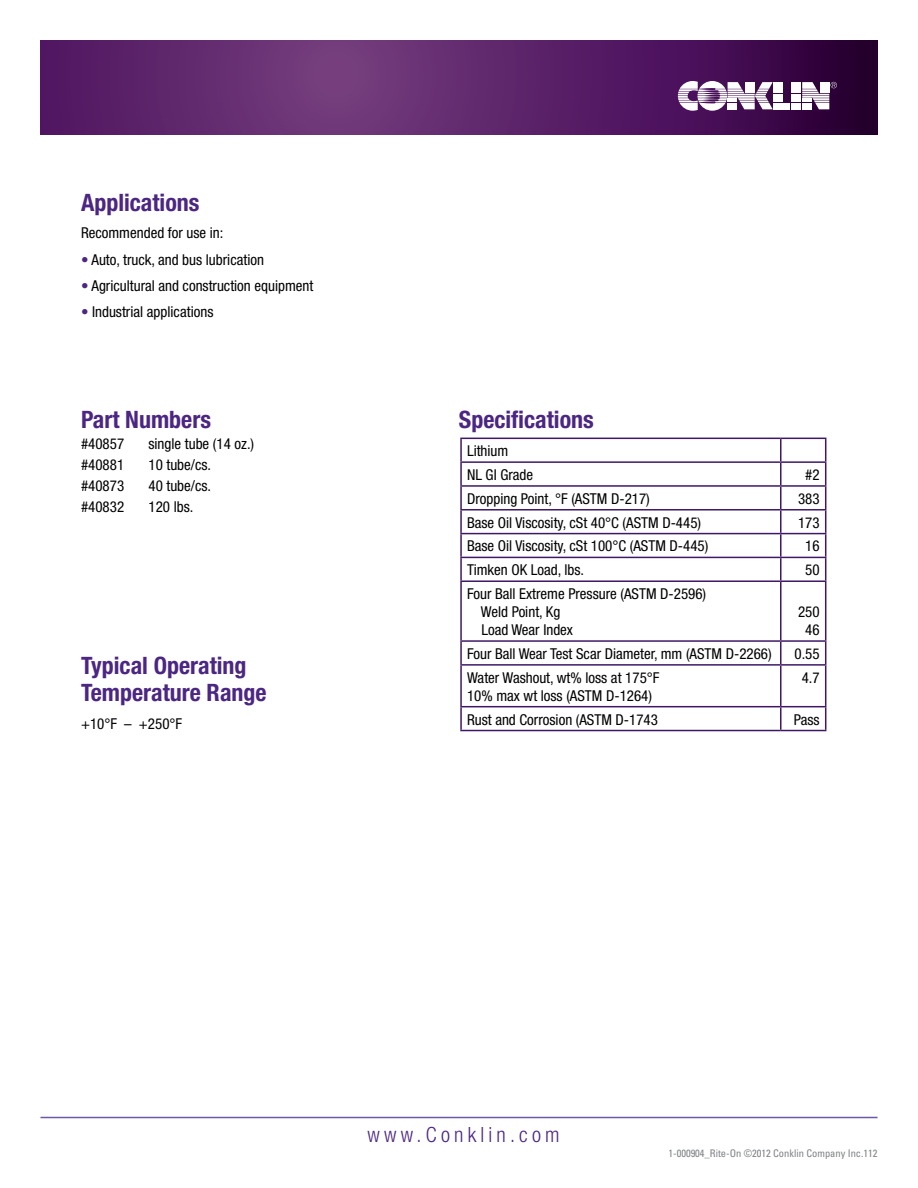
<style>
.page{position:relative;width:918px;height:1188px;background:#fff}
.page>*{position:absolute;margin:0;border:0;box-sizing:border-box;transform-origin:0 0}
.t1{font:700 condensed 24px/27px "Helvetica Neue";color:#4b2682}
.t2{font:300 condensed 21px "Helvetica Neue";letter-spacing:.2em;color:#4b2682}
.t3{font:condensed 15px/18px "Helvetica Neue";color:#000}
.t4{font:condensed 10.5px "Univers";color:#808285}
.s1{color:#4b2682}
</style>
<div class="page">
<svg style="left:40px;top:40px;width:838px;height:95px;background:#582164"></svg>
<hr style="left:40px;top:1117px;width:838px;height:1px;background:#6f57a5">
<hr style="left:460px;top:438px;width:321px;height:1px;background:#3e1865">
<hr style="left:460px;top:439px;width:2px;height:22px;background:#3e1865">
<hr style="left:781px;top:438px;width:45px;height:1px;background:#3e1865">
<hr style="left:780px;top:439px;width:2px;height:22px;background:#3e1865">
<hr style="left:460px;top:461px;width:321px;height:2px;background:#3e1865">
<hr style="left:460px;top:463px;width:2px;height:22px;background:#3e1865">
<hr style="left:781px;top:461px;width:45px;height:2px;background:#3e1865">
<hr style="left:780px;top:463px;width:2px;height:22px;background:#3e1865">
<hr style="left:460px;top:485px;width:321px;height:2px;background:#3e1865">
<hr style="left:460px;top:487px;width:2px;height:22px;background:#3e1865">
<hr style="left:781px;top:485px;width:45px;height:2px;background:#3e1865">
<hr style="left:780px;top:487px;width:2px;height:22px;background:#3e1865">
<hr style="left:460px;top:509px;width:321px;height:2px;background:#3e1865">
<hr style="left:460px;top:511px;width:2px;height:22px;background:#3e1865">
<hr style="left:781px;top:509px;width:45px;height:2px;background:#3e1865">
<hr style="left:780px;top:511px;width:2px;height:22px;background:#3e1865">
<hr style="left:460px;top:533px;width:321px;height:1px;background:#3e1865">
<hr style="left:460px;top:534px;width:2px;height:23px;background:#3e1865">
<hr style="left:781px;top:533px;width:45px;height:1px;background:#3e1865">
<hr style="left:780px;top:534px;width:2px;height:23px;background:#3e1865">
<hr style="left:460px;top:557px;width:321px;height:1px;background:#3e1865">
<hr style="left:460px;top:558px;width:2px;height:22px;background:#3e1865">
<hr style="left:781px;top:557px;width:45px;height:1px;background:#3e1865">
<hr style="left:780px;top:558px;width:2px;height:22px;background:#3e1865">
<svg style="left:825px;top:439px;width:1px;height:141px"></svg>
<hr style="left:460px;top:580px;width:321px;height:2px;background:#3e1865">
<hr style="left:460px;top:582px;width:2px;height:58px;background:#3e1865">
<hr style="left:781px;top:580px;width:45px;height:2px;background:#3e1865">
<hr style="left:780px;top:582px;width:2px;height:58px;background:#3e1865">
<hr style="left:825px;top:582px;width:1px;height:58px;background:#3e1865">
<hr style="left:460px;top:640px;width:321px;height:2px;background:#3e1865">
<hr style="left:460px;top:642px;width:2px;height:22px;background:#3e1865">
<hr style="left:781px;top:640px;width:45px;height:2px;background:#3e1865">
<hr style="left:780px;top:642px;width:2px;height:22px;background:#3e1865">
<svg style="left:825px;top:642px;width:1px;height:22px"></svg>
<hr style="left:460px;top:664px;width:321px;height:2px;background:#3e1865">
<hr style="left:460px;top:666px;width:2px;height:40px;background:#3e1865">
<hr style="left:781px;top:664px;width:45px;height:2px;background:#3e1865">
<hr style="left:780px;top:666px;width:2px;height:40px;background:#3e1865">
<hr style="left:825px;top:666px;width:1px;height:40px;background:#3e1865">
<hr style="left:460px;top:706px;width:321px;height:1px;background:#3e1865">
<hr style="left:460px;top:707px;width:2px;height:23px;background:#3e1865">
<hr style="left:781px;top:706px;width:45px;height:1px;background:#3e1865">
<hr style="left:780px;top:707px;width:2px;height:23px;background:#3e1865">
<svg style="left:825px;top:707px;width:1px;height:23px"></svg>
<hr style="left:460px;top:730px;width:321px;height:1px;background:#3e1865">
<hr style="left:781px;top:730px;width:45px;height:1px;background:#3e1865">
<div style="left:773px;top:103px;width:17px;height:6px;background:#fff"></div>
<svg style="left:678px;top:81px;width:105px;height:30px"></svg>
<div style="left:773px;top:82px;width:10px;height:7px;background:#fff"></div>
<svg style="left:791px;top:82px;width:46px;height:27px"></svg>
<h1 class="t1" style="left:81px;top:188px;width:120px">Applications</h1>
<p class="t3" style="left:81px;top:224px;width:144px">Recommended for use in:</p>
<p class="t3" style="left:81px;top:250px;width:185px"><span class="s1">•</span> Auto, truck, and bus lubrication</p>
<p class="t3" style="left:81px;top:276px;width:234px"><span class="s1">•</span> Agricultural and construction equipment</p>
<p class="t3" style="left:81px;top:303px;width:134px"><span class="s1">•</span> Industrial applications</p>
<h1 class="t1" style="left:81px;top:406px;width:132px">Part Numbers</h1>
<p class="t3" style="left:81px;top:435px;width:45px">#40857</p>
<p class="t3" style="left:148px;top:435px;width:107px">single tube (14 oz.)</p>
<p class="t3" style="left:81px;top:456px;width:45px">#40881</p>
<p class="t3" style="left:148px;top:456px;width:64px">10 tube/cs.</p>
<p class="t3" style="left:81px;top:477px;width:45px">#40873</p>
<p class="t3" style="left:148px;top:477px;width:64px">40 tube/cs.</p>
<p class="t3" style="left:81px;top:498px;width:45px">#40832</p>
<p class="t3" style="left:148px;top:498px;width:46px">120 lbs.</p>
<h1 class="t1" style="left:81px;top:652px;width:187px">Typical Operating<br>Temperature Range</h1>
<p class="t3" style="left:81px;top:715px;width:103px">+10°F – +250°F</p>
<h1 class="t1" style="left:459px;top:405px;width:137px">Specifications</h1>
<p class="t3" style="left:467px;top:439px;width:68px;line-height:23.9px">Lithium<br>NL GI Grade</p>
<p class="t3" style="left:805px;top:466px;width:16px">#2</p>
<p class="t3" style="left:467px;top:489px;width:184px">Dropping Point, °F (ASTM D-217)</p>
<p class="t3" style="left:798px;top:489px;width:23px">383</p>
<p class="t3" style="left:467px;top:513px;width:236px">Base Oil Viscosity, cSt 40°C (ASTM D-445)</p>
<p class="t3" style="left:798px;top:513px;width:23px">173</p>
<p class="t3" style="left:467px;top:537px;width:243px">Base Oil Viscosity, cSt 100°C (ASTM D-445)</p>
<p class="t3" style="left:805px;top:537px;width:16px">16</p>
<p class="t3" style="left:467px;top:561px;width:119px">Timken OK Load, lbs.</p>
<p class="t3" style="left:805px;top:561px;width:16px">50</p>
<p class="t3" style="left:481px;top:585px;width:227px;text-indent:-14px">Four Ball Extreme Pressure (ASTM D-2596)<br>Weld Point, Kg<br>Load Wear Index</p>
<p class="t3" style="left:798px;top:603px;width:23px;text-align:center">250<br>46</p>
<p class="t3" style="left:467px;top:644px;width:306px">Four Ball Wear Test Scar Diameter, mm (ASTM D-2266)</p>
<p class="t3" style="left:795px;top:644px;width:27px">0.55</p>
<p class="t3" style="left:467px;top:668px;width:194px">Water Washout, wt% loss at 175°F<br>10% max wt loss (ASTM D-1264)</p>
<p class="t3" style="left:802px;top:668px;width:19px">4.7</p>
<p class="t3" style="left:467px;top:710px;width:192px">Rust and Corrosion (ASTM D-1743</p>
<p class="t3" style="left:794px;top:710px;width:27px">Pass</p>
<h2 class="t2" style="left:368px;top:1122px;width:194px">www.Conklin.com</h2>
<p class="t4" style="left:669px;top:1147px;width:210px">1-000904_Rite-On ©2012 Conklin Company Inc.112</p>
</div>
